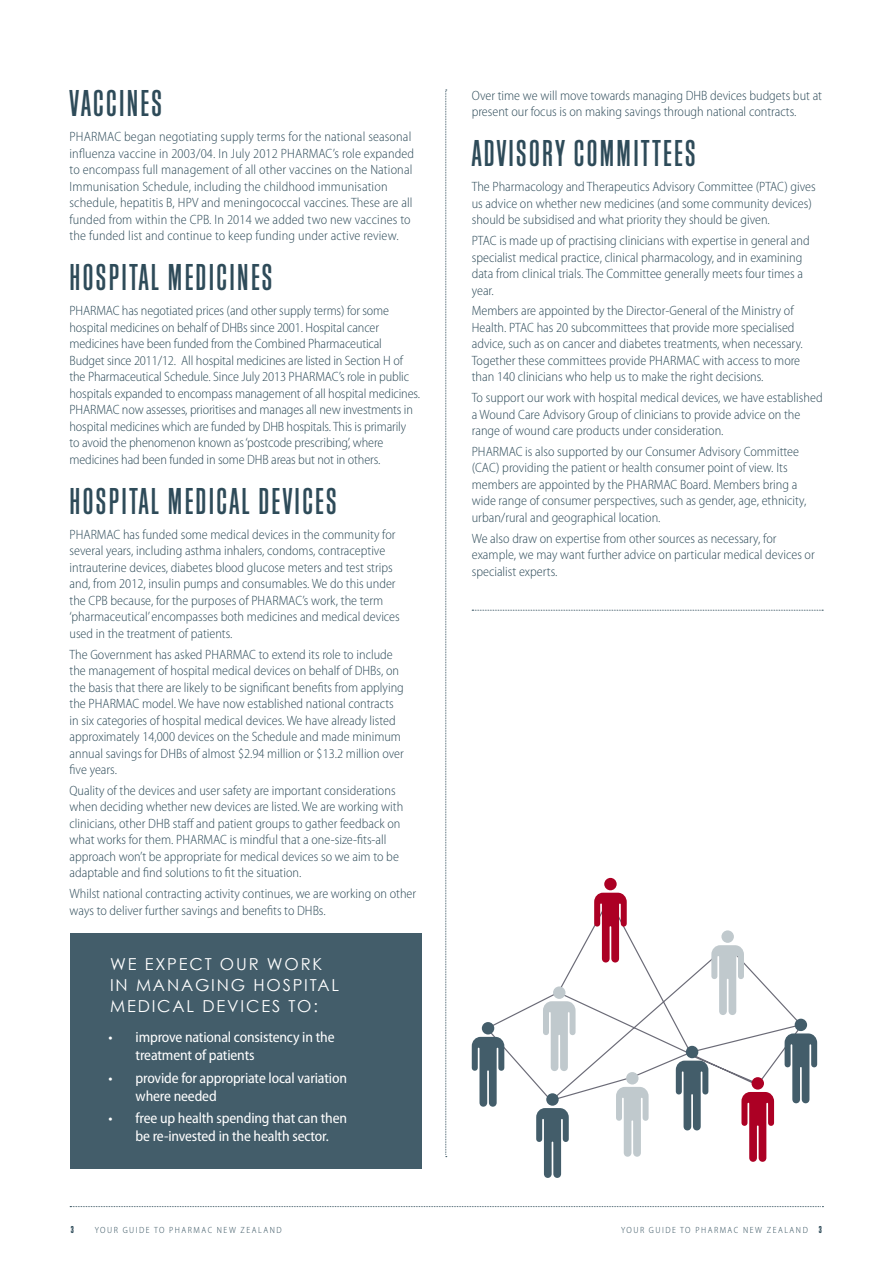
<style>
.page{position:relative;width:893px;height:1263px;background:#fff}
.page>*{position:absolute;margin:0;border:0;box-sizing:border-box;transform-origin:0 0}
.t1{font:39px "Block Gothic Medium Extra Cond";letter-spacing:.06em;color:#2e4b59}
.t2{font:16.5px/21px "Century Gothic";letter-spacing:.11em;color:#fff}
.t3{font:semi-condensed 15px/18px "Myriad Pro";letter-spacing:-.01em;color:#fff}
.t4{font:300 semi-condensed 13.5px/16.5px "Myriad Pro";color:#2e4b59}
.t5{font:10.5px "Block Gothic Bold Extra Cond";color:#2e4b59}
.t6{font:300 semi-condensed 9px "Myriad Pro";letter-spacing:.17em;color:#2e4b59}
.s1{font-family:"Block Gothic Bold Extra Cond";font-weight:400;font-stretch:normal;font-size:10.5px}
</style>
<div class="page">
<svg style="left:70px;top:1206px;width:753px;height:1px"></svg>
<svg style="left:498px;top:926px;width:305px;height:178px"></svg>
<svg style="left:676px;top:1046px;width:32px;height:84px"></svg>
<svg style="left:785px;top:1019px;width:32px;height:84px"></svg>
<svg style="left:741px;top:1077px;width:33px;height:85px"></svg>
<svg style="left:536px;top:1093px;width:33px;height:85px"></svg>
<svg style="left:472px;top:1022px;width:32px;height:85px"></svg>
<svg style="left:711px;top:930px;width:33px;height:85px"></svg>
<svg style="left:616px;top:1072px;width:33px;height:85px"></svg>
<svg style="left:543px;top:986px;width:33px;height:85px"></svg>
<svg style="left:594px;top:878px;width:33px;height:84px"></svg>
<div style="left:70px;top:934px;width:352px;height:235px;background:#435d6a"></div>
<svg style="left:472px;top:610px;width:351px;height:1px"></svg>
<svg style="left:445px;top:90px;width:2px;height:1067px"></svg>
<h1 class="t1" style="left:70px;top:77px;width:94px">VACCINES</h1>
<p class="t4" style="left:70px;top:129px;width:346px">PHARMAC began negotiating supply terms for the national seasonal influenza vaccine in 2003/04. In July 2012 PHARMAC’s role expanded to encompass full management of all other vaccines on the National Immunisation Schedule, including the childhood immunisation schedule, hepatitis B, HPV and meningococcal vaccines. These are all funded from within the CPB. In 2014 we added two new vaccines to the funded list and continue to keep funding under active review.</p>
<h1 class="t1" style="left:70px;top:251px;width:204px">HOSPITAL MEDICINES</h1>
<p class="t4" style="left:70px;top:303px;width:352px">PHARMAC has negotiated prices (and other supply terms) for some hospital medicines on behalf of DHBs since 2001. Hospital cancer medicines have been funded from the Combined Pharmaceutical Budget since 2011/12. All hospital medicines are listed in Section H of the Pharmaceutical Schedule. Since July 2013 PHARMAC’s role in public hospitals expanded to encompass management of all hospital medicines.<br>PHARMAC now assesses, prioritises and manages all new investments in hospital medicines which are funded by DHB hospitals. This is primarily<br>to avoid the phenomenon known as ‘postcode prescribing’, where medicines had been funded in some DHB areas but not in others.</p>
<h1 class="t1" style="left:70px;top:474px;width:269px">HOSPITAL MEDICAL DEVICES</h1>
<p class="t4" style="left:70px;top:526px;width:332px">PHARMAC has funded some medical devices in the community for several years, including asthma inhalers, condoms, contraceptive intrauterine devices, diabetes blood glucose meters and test strips and, from 2012, insulin pumps and consumables. We do this under the CPB because, for the purposes of PHARMAC’s work, the term ‘pharmaceutical’ encompasses both medicines and medical devices used in the treatment of patients.</p>
<p class="t4" style="left:70px;top:646px;width:336px">The Government has asked PHARMAC to extend its role to include the management of hospital medical devices on behalf of DHBs, on the basis that there are likely to be significant benefits from applying the PHARMAC model. We have now established national contracts in six categories of hospital medical devices. We have already listed approximately 14,000 devices on the Schedule and made minimum annual savings for DHBs of almost $2.94 million or $13.2 million over five years.</p>
<p class="t4" style="left:70px;top:782px;width:335px">Quality of the devices and user safety are important considerations when deciding whether new devices are listed. We are working with clinicians, other DHB staff and patient groups to gather feedback on what works for them. PHARMAC is mindful that a one-size-fits-all approach won’t be appropriate for medical devices so we aim to be adaptable and find solutions to fit the situation.</p>
<p class="t4" style="left:70px;top:886px;width:348px">Whilst national contracting activity continues, we are working on other ways to deliver further savings and benefits to DHBs.</p>
<p class="t2" style="left:110px;top:953px;width:230px">WE EXPECT OUR WORK<br>IN MANAGING HOSPITAL<br>MEDICAL DEVICES TO:</p>
<p class="t3" style="left:136px;top:1029px;width:201px;text-indent:-27px">• improve national consistency in the treatment of patients</p>
<p class="t3" style="left:136px;top:1069px;width:213px;text-indent:-27px">• provide for appropriate local variation where needed</p>
<p class="t3" style="left:109px;top:1109px;width:240px;text-align:center">• free up health spending that can then be re-invested in the health sector.</p>
<p class="t4" style="left:472px;top:87px;width:352px">Over time we will move towards managing DHB devices budgets but at present our focus is on making savings through national contracts.</p>
<h1 class="t1" style="left:472px;top:127px;width:225px">ADVISORY COMMITTEES</h1>
<p class="t4" style="left:472px;top:179px;width:345px">The Pharmacology and Therapeutics Advisory Committee (PTAC) gives us advice on whether new medicines (and some community devices) should be subsidised and what priority they should be given.</p>
<p class="t4" style="left:472px;top:233px;width:339px">PTAC is made up of practising clinicians with expertise in general and specialist medical practice, clinical pharmacology, and in examining data from clinical trials. The Committee generally meets four times a year.</p>
<p class="t4" style="left:472px;top:303px;width:333px">Members are appointed by the Director-General of the Ministry of Health. PTAC has 20 subcommittees that provide more specialised advice, such as on cancer and diabetes treatments, when necessary.<br>Together these committees provide PHARMAC with access to more than 140 clinicians who help us to make the right decisions.</p>
<p class="t4" style="left:472px;top:390px;width:352px">To support our work with hospital medical devices, we have established a Wound Care Advisory Group of clinicians to provide advice on the range of wound care products under consideration.</p>
<p class="t4" style="left:472px;top:443px;width:336px">PHARMAC is also supported by our Consumer Advisory Committee (CAC) providing the patient or health consumer point of view. Its members are appointed by the PHARMAC Board. Members bring a wide range of consumer perspectives, such as gender, age, ethnicity, urban/rural and geographical location.</p>
<p class="t4" style="left:472px;top:530px;width:344px">We also draw on expertise from other sources as necessary, for example, we may want further advice on particular medical devices or specialist experts.</p>
<p class="t5" style="left:71px;top:1222px;width:5px">3</p>
<p class="t6" style="left:95px;top:1225px;width:188px">YOUR GUIDE TO PHARMAC NEW ZEALAND</p>
<p class="t6" style="left:621px;top:1225px;width:202px">YOUR GUIDE TO PHARMAC NEW ZEALAND <span class="s1">3</span></p>
</div>
